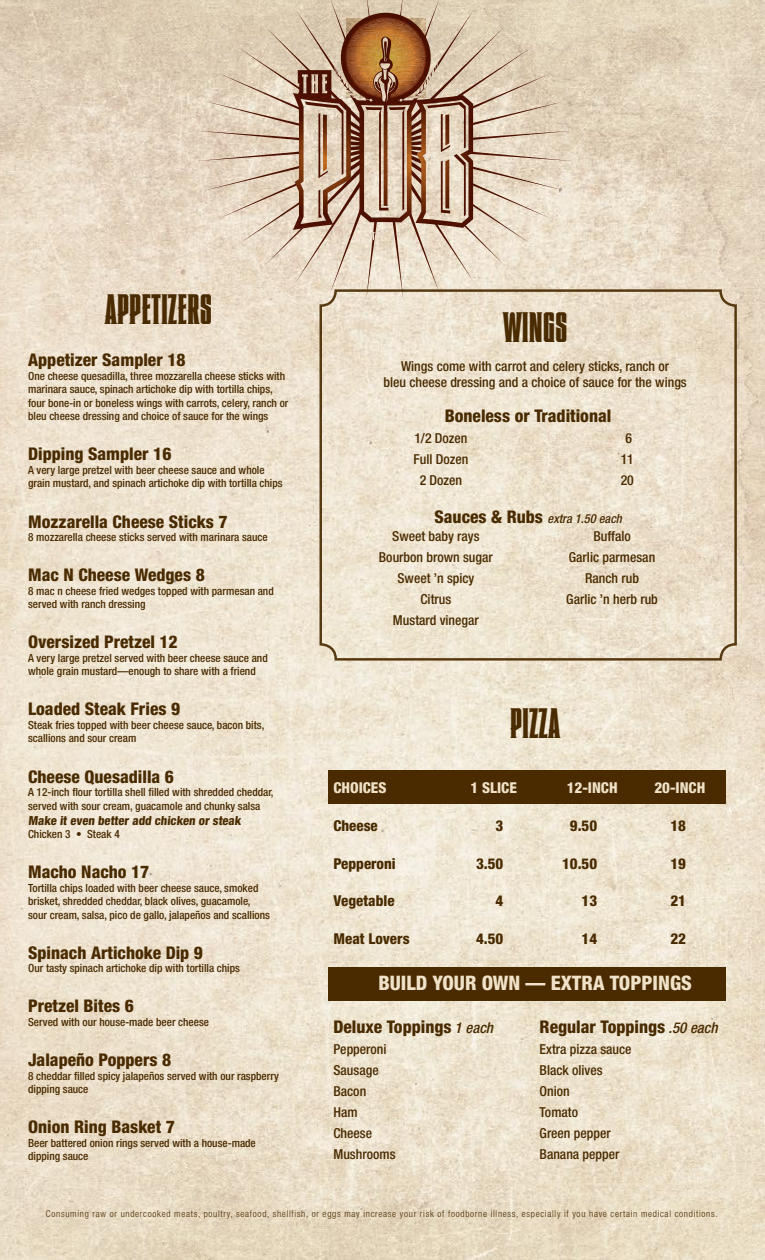
<style>
.page{position:relative;width:765px;height:1260px;background:#fff}
.page>*{position:absolute;margin:0;border:0;box-sizing:border-box;transform-origin:0 0}
.t1{font:condensed 43.75px "Heretic";color:#4a2b00}
.t2{font:800 condensed 20px "Helvetica Neue";color:#f0e2c9}
.t3{font:800 condensed 17.5px "Helvetica Neue";color:#4a2b00}
.t4{font:800 condensed 15px "Helvetica Neue";color:#4a2b00}
.t5{font:800 condensed 15px "Helvetica Neue";color:#f0e2c9}
.t6{font:500 condensed 13.75px/21px "Helvetica Neue";color:#4a2b00;text-align:center}
.t7{font:800 condensed 12.5px "Helvetica Neue";color:#4a2b00}
.t8{font:italic 500 condensed 12.5px "Helvetica Neue";color:#4a2b00}
.t9{font:500 condensed 11.25px/13.5px "Helvetica Neue";color:#4a2b00}
.t10{font:300 condensed 9.38px "Helvetica Neue";letter-spacing:.075em;color:#4a2b00}
.s1{font-weight:800;font-style:normal;font-size:17.5px}
.s2{font-weight:500;font-style:italic;font-size:15px}
</style>
<div class="page">
<img style="left:0;top:0;width:765px;height:1260px">
<svg style="left:196px;top:0;width:377px;height:300px"></svg>
<svg style="left:293px;top:18px;width:180px;height:222px"></svg>
<div style="left:320px;top:289px;width:417px;height:372px;border:2px solid #4a2b00;border-radius:15px"></div>
<hr style="left:337px;top:1184px;width:400px;height:1px;background:#f0e2c9">
<div style="left:333px;top:1180px;width:7px;height:7px;background:#f0e2c9;border-radius:50%"></div>
<div style="left:731px;top:1180px;width:6px;height:7px;background:#f0e2c9;border-radius:50%"></div>
<div style="left:328px;top:967px;width:398px;height:33px;background:#4a2b00"></div>
<div style="left:328px;top:771px;width:398px;height:33px;background:#4a2b00"></div>
<h1 class="t1" style="left:105px;top:286px;width:109px">APPETIZERS</h1>
<h3 class="t3" style="left:28px;top:349px;width:159px">Appetizer Sampler 18</h3>
<p class="t9" style="left:28px;top:369px;width:262px">One cheese quesadilla, three mozzarella cheese sticks with marinara sauce, spinach artichoke dip with tortilla chips, four bone-in or boneless wings with carrots, celery, ranch or bleu cheese dressing and choice of sauce for the wings</p>
<h3 class="t3" style="left:28px;top:443px;width:145px">Dipping Sampler 16</h3>
<p class="t9" style="left:28px;top:463px;width:256px">A very large pretzel with beer cheese sauce and whole grain mustard, and spinach artichoke dip with tortilla chips</p>
<h3 class="t3" style="left:28px;top:511px;width:201px">Mozzarella Cheese Sticks 7</h3>
<p class="t9" style="left:28px;top:530px;width:241px">8 mozzarella cheese sticks served with marinara sauce</p>
<h3 class="t3" style="left:28px;top:564px;width:178px">Mac N Cheese Wedges 8</h3>
<p class="t9" style="left:28px;top:584px;width:247px">8 mac n cheese fried wedges topped with parmesan and served with ranch dressing</p>
<h3 class="t3" style="left:28px;top:631px;width:151px">Oversized Pretzel 12</h3>
<p class="t9" style="left:28px;top:651px;width:241px">A very large pretzel served with beer cheese sauce and whole grain mustard—enough to share with a friend</p>
<h3 class="t3" style="left:28px;top:698px;width:154px">Loaded Steak Fries 9</h3>
<p class="t9" style="left:28px;top:718px;width:238px">Steak fries topped with beer cheese sauce, bacon bits, scallions and sour cream</p>
<h3 class="t3" style="left:28px;top:766px;width:147px">Cheese Quesadilla 6</h3>
<p class="t9" style="left:28px;top:785px;width:247px">A 12-inch flour tortilla shell filled with shredded cheddar, served with sour cream, guacamole and chunky salsa</p>
<p class="t7" style="left:28px;top:812px;width:216px">Make it even better add chicken or steak</p>
<p class="t9" style="left:28px;top:827px;width:93px">Chicken 3 • Steak 4</p>
<h3 class="t3" style="left:28px;top:861px;width:123px">Macho Nacho 17</h3>
<p class="t9" style="left:28px;top:881px;width:243px">Tortilla chips loaded with beer cheese sauce, smoked brisket, shredded cheddar, black olives, guacamole, sour cream, salsa, pico de gallo, jalapeños and scallions</p>
<h3 class="t3" style="left:28px;top:942px;width:176px">Spinach Artichoke Dip 9</h3>
<p class="t9" style="left:28px;top:961px;width:213px">Our tasty spinach artichoke dip with tortilla chips</p>
<h3 class="t3" style="left:28px;top:995px;width:107px">Pretzel Bites 6</h3>
<p class="t9" style="left:28px;top:1015px;width:182px">Served with our house-made beer cheese</p>
<h3 class="t3" style="left:28px;top:1049px;width:145px">Jalapeño Poppers 8</h3>
<p class="t9" style="left:28px;top:1069px;width:252px">8 cheddar filled spicy jalapeños served with our raspberry dipping sauce</p>
<h3 class="t3" style="left:28px;top:1116px;width:148px">Onion Ring Basket 7</h3>
<p class="t9" style="left:28px;top:1136px;width:229px">Beer battered onion rings served with a house-made dipping sauce</p>
<h1 class="t1" style="left:503px;top:303px;width:66px">WINGS</h1>
<p class="t6" style="left:383px;top:358px;width:305px;line-height:16px">Wings come with carrot and celery sticks, ranch or<br>bleu cheese dressing and a choice of sauce for the wings</p>
<h3 class="t3" style="left:445px;top:405px;width:168px">Boneless or Traditional</h3>
<p class="t6" style="left:414px;top:427px;width:55px">1/2 Dozen</p>
<p class="t6" style="left:626px;top:427px;width:8px">6</p>
<p class="t6" style="left:413px;top:448px;width:56px">Full Dozen</p>
<p class="t6" style="left:621px;top:448px;width:15px">11</p>
<p class="t6" style="left:420px;top:469px;width:44px">2 Dozen</p>
<p class="t6" style="left:621px;top:469px;width:15px">20</p>
<p class="t8" style="left:434px;top:511px;width:189px"><span class="s1">Sauces &amp; Rubs</span> extra 1.50 each</p>
<p class="t6" style="left:379px;top:526px;width:115px">Sweet baby rays<br>Bourbon brown sugar<br>Sweet ’n spicy<br>Citrus<br>Mustard vinegar</p>
<p class="t6" style="left:566px;top:526px;width:93px">Buffalo<br>Garlic parmesan<br>Ranch rub<br>Garlic ’n herb rub</p>
<h1 class="t1" style="left:510px;top:700px;width:52px">PIZZA</h1>
<h3 class="t5" style="left:333px;top:778px;width:55px">CHOICES</h3>
<h3 class="t5" style="left:470px;top:778px;width:48px">1 SLICE</h3>
<h3 class="t5" style="left:567px;top:778px;width:52px">12-INCH</h3>
<h3 class="t5" style="left:654px;top:778px;width:52px">20-INCH</h3>
<h3 class="t4" style="left:333px;top:816px;width:46px">Cheese</h3>
<h3 class="t4" style="left:496px;top:816px;width:9px">3</h3>
<h3 class="t4" style="left:570px;top:816px;width:29px">9.50</h3>
<h3 class="t4" style="left:670px;top:816px;width:17px">18</h3>
<h3 class="t4" style="left:333px;top:854px;width:64px">Pepperoni</h3>
<h3 class="t4" style="left:476px;top:854px;width:29px">3.50</h3>
<h3 class="t4" style="left:562px;top:854px;width:37px">10.50</h3>
<h3 class="t4" style="left:670px;top:854px;width:17px">19</h3>
<h3 class="t4" style="left:333px;top:891px;width:63px">Vegetable</h3>
<h3 class="t4" style="left:496px;top:891px;width:9px">4</h3>
<h3 class="t4" style="left:582px;top:891px;width:17px">13</h3>
<h3 class="t4" style="left:670px;top:891px;width:17px">21</h3>
<h3 class="t4" style="left:333px;top:929px;width:78px">Meat Lovers</h3>
<h3 class="t4" style="left:476px;top:929px;width:29px">4.50</h3>
<h3 class="t4" style="left:582px;top:929px;width:17px">14</h3>
<h3 class="t4" style="left:670px;top:929px;width:17px">22</h3>
<h2 class="t2" style="left:378px;top:971px;width:315px">BUILD YOUR OWN — EXTRA TOPPINGS</h2>
<h3 class="t3" style="left:333px;top:1016px;width:161px">Deluxe Toppings <span class="s2">1 each</span></h3>
<p class="t6" style="left:333px;top:1039px;width:64px;text-align:left">Pepperoni<br>Sausage<br>Bacon<br>Ham<br>Cheese<br>Mushrooms</p>
<h3 class="t3" style="left:540px;top:1016px;width:180px">Regular Toppings <span class="s2">.50 each</span></h3>
<p class="t6" style="left:540px;top:1039px;width:94px;text-align:left">Extra pizza sauce<br>Black olives<br>Onion<br>Tomato<br>Green pepper<br>Banana pepper</p>
<p class="t10" style="left:46px;top:1208px;width:673px">Consuming raw or undercooked meats, poultry, seafood, shellfish, or eggs may increase your risk of foodborne illness, especially if you have certain medical conditions.</p>
</div>
